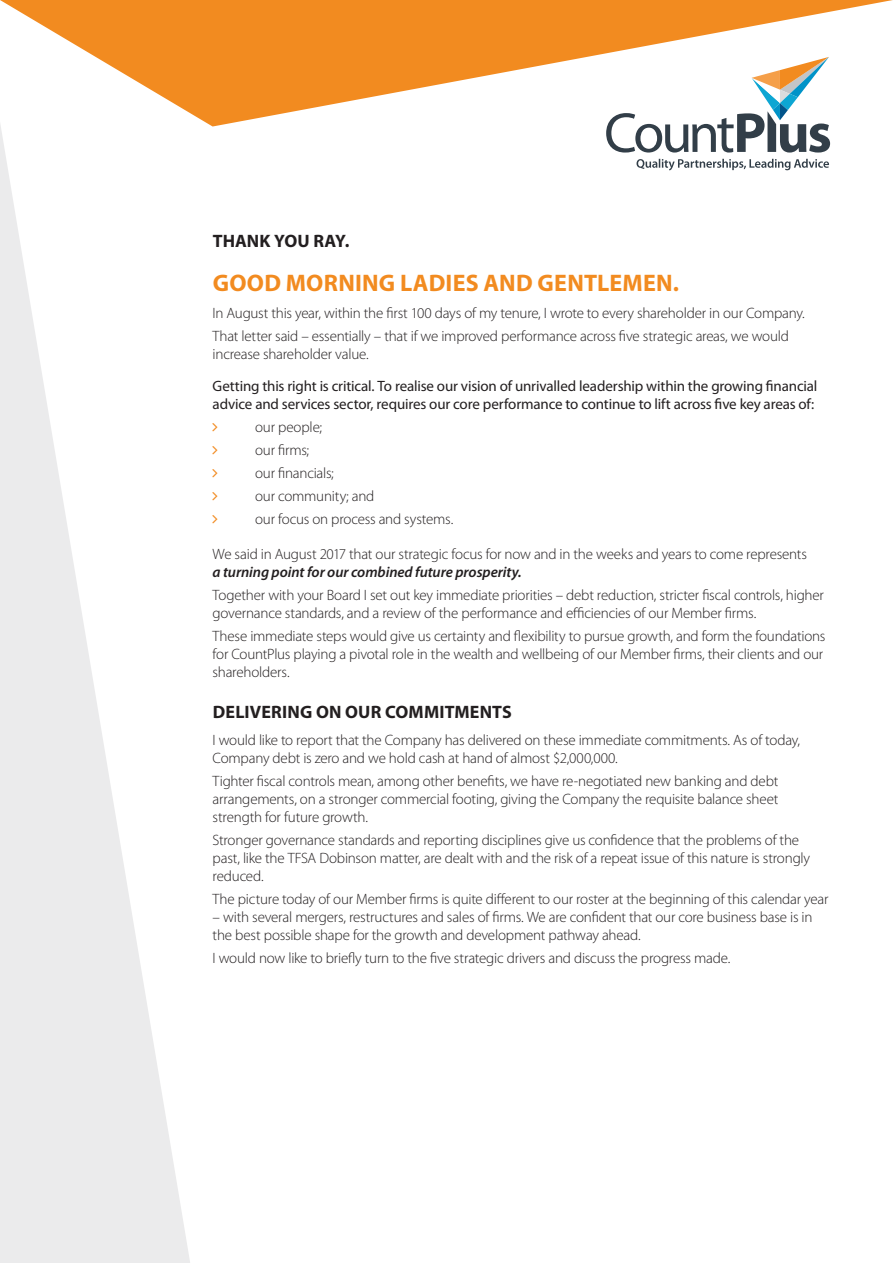
<style>
.page{position:relative;width:893px;height:1263px;background:#fff}
.page>*{position:absolute;margin:0;border:0;box-sizing:border-box;transform-origin:0 0}
.t1{font:700 24px "Myriad Pro";letter-spacing:.01em;color:#f28b20}
.t2{font:700 18px "Myriad Pro";letter-spacing:.01em;color:#231f20}
.t3{font:300 15px/18px "Myriad Pro";letter-spacing:-.015em;color:#231f20}
.t4{font:15px/18px "Myriad Pro";letter-spacing:-.01em;color:#231f20}
.t5{font:italic 600 15px "Myriad Pro";letter-spacing:-.005em;color:#231f20}
</style>
<div class="page">
<svg style="left:0;top:126px;width:190px;height:1137px;fill:#ebebec"></svg>
<svg style="left:636px;top:159px;width:193px;height:11px"></svg>
<svg style="left:606px;top:126px;width:224px;height:27px"></svg>
<svg style="left:0;top:0;width:893px;height:126px;fill:#f28b20"></svg>
<p class="t2" style="left:213px;top:230px;width:138px">THANK YOU RAY.</p>
<h1 class="t1" style="left:213px;top:268px;width:468px">GOOD MORNING LADIES AND GENTLEMEN.</h1>
<p class="t3" style="left:213px;top:301px;width:594px;line-height:23.1px">In August this year, within the first 100 days of my tenure, I wrote to every shareholder in our Company.<br>That letter said – essentially – that if we improved performance across five strategic areas, we would</p>
<p class="t3" style="left:213px;top:345px;width:158px">increase shareholder value.</p>
<p class="t4" style="left:213px;top:376px;width:606px">Getting this right is critical. To realise our vision of unrivalled leadership within the growing financial advice and services sector, requires our core performance to continue to lift across five key areas of:</p>
<p class="t3" style="left:255px;top:415px;width:200px;line-height:23.1px">our people;<br>our firms;<br>our financials;<br>our community; and<br>our focus on process and systems.</p>
<p class="t3" style="left:213px;top:545px;width:596px">We said in August 2017 that our strategic focus for now and in the weeks and years to come represents</p>
<p class="t5" style="left:213px;top:563px;width:311px">a turning point for our combined future prosperity.</p>
<p class="t3" style="left:213px;top:586px;width:613px">Together with your Board I set out key immediate priorities – debt reduction, stricter fiscal controls, higher governance standards, and a review of the performance and efficiencies of our Member firms.</p>
<p class="t3" style="left:213px;top:627px;width:614px">These immediate steps would give us certainty and flexibility to pursue growth, and form the foundations for CountPlus playing a pivotal role in the wealth and wellbeing of our Member firms, their clients and our shareholders.</p>
<p class="t2" style="left:213px;top:700px;width:301px">DELIVERING ON OUR COMMITMENTS</p>
<p class="t3" style="left:213px;top:730px;width:589px">I would like to report that the Company has delivered on these immediate commitments. As of today,<br>Company debt is zero and we hold cash at hand of almost $2,000,000.</p>
<p class="t3" style="left:213px;top:771px;width:567px;text-align:justify">Tighter fiscal controls mean, among other benefits, we have re-negotiated new banking and debt arrangements, on a stronger commercial footing, giving the Company the requisite balance sheet strength for future growth.</p>
<p class="t3" style="left:213px;top:830px;width:599px">Stronger governance standards and reporting disciplines give us confidence that the problems of the past, like the TFSA Dobinson matter, are dealt with and the risk of a repeat issue of this nature is strongly reduced.</p>
<p class="t3" style="left:213px;top:890px;width:617px">The picture today of our Member firms is quite different to our roster at the beginning of this calendar year</p>
<p class="t3" style="left:213px;top:908px;width:601px">– with several mergers, restructures and sales of firms. We are confident that our core business base is in the best possible shape for the growth and development pathway ahead.</p>
<p class="t3" style="left:213px;top:949px;width:519px">I would now like to briefly turn to the five strategic drivers and discuss the progress made.</p>
</div>
